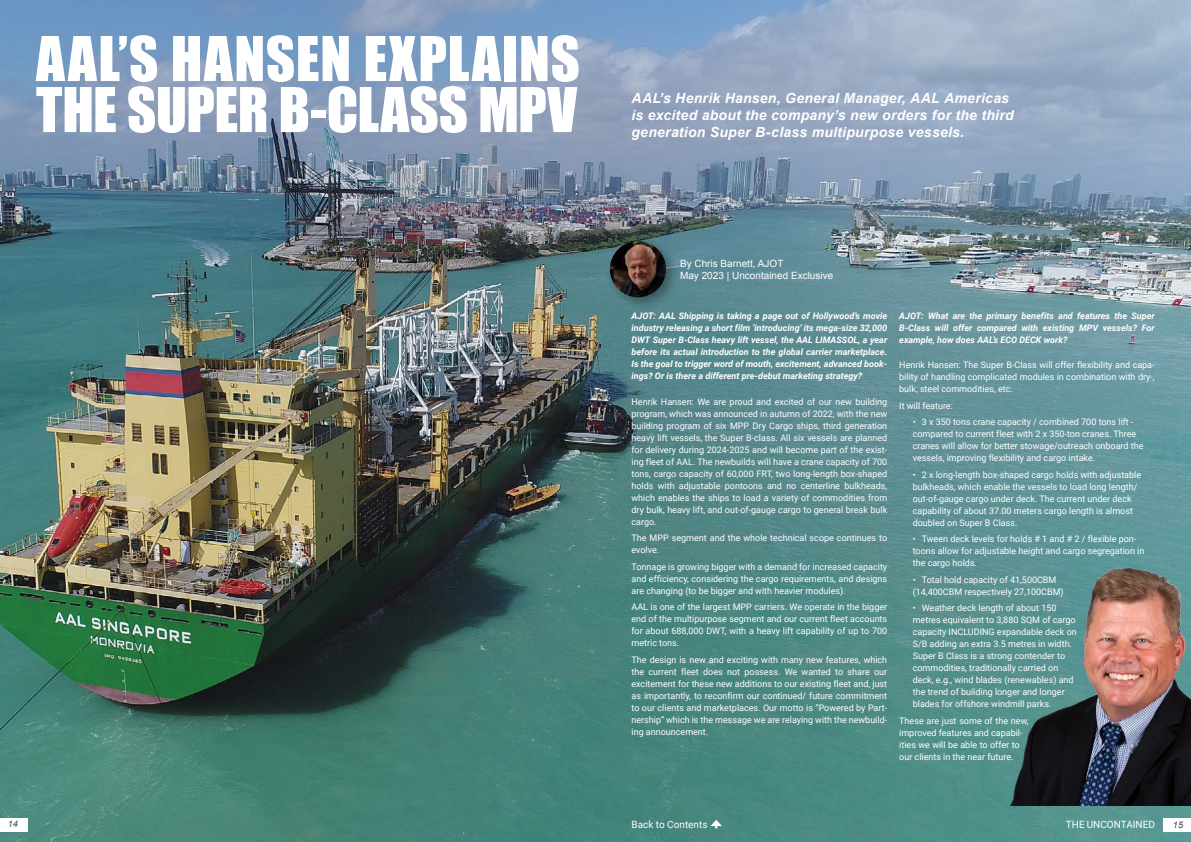
<style>
.page{position:relative;width:1191px;height:842px;background:#fff}
.page>*{position:absolute;margin:0;border:0;box-sizing:border-box;transform-origin:0 0}
.t1{font:57px/51px "Impact";letter-spacing:.01em;color:#fff}
.t2{font:italic 700 14px/16.8px "Arial";letter-spacing:.02em;color:#fff}
.t3{font:10px/12px "Arial";color:#fff}
.t4{font:10px "Roboto";color:#fff}
.t5{font:9px/12px "Roboto";color:#fff}
.t6{font:italic 700 9px/12px "Roboto";color:#fff;text-align:justify}
.t7{font:italic 9px "Arial";color:#414042}
</style>
<div class="page">
<img style="left:0;top:0;width:1191px;height:842px">
<div style="left:1164px;top:818px;width:27px;height:13px;background:#fff"></div>
<svg style="left:710px;top:820px;width:12px;height:8px"></svg>
<div style="left:0;top:818px;width:27px;height:13px;background:#fff"></div>
<div style="left:604px;top:236px;width:76px;height:75px;background:#000;opacity:.35"></div>
<img style="left:610px;top:241px;width:56px;height:56px;border-radius:28px">
<img style="left:995px;top:555px;width:196px;height:251px">
<h1 class="t1" style="left:36px;top:32px;width:545px">AAL’S HANSEN EXPLAINS<br>THE SUPER B-CLASS MPV</h1>
<h2 class="t2" style="left:631px;top:90px;width:384px">AAL’s Henrik Hansen, General Manager, AAL Americas is excited about the company’s new orders for the third generation Super B-class multipurpose vessels.</h2>
<p class="t3" style="left:680px;top:257px;width:155px">By Chris Barnett, AJOT<br>May 2023 | Uncontained Exclusive</p>
<p class="t6" style="left:631px;top:309px;width:257px">AJOT: AAL Shipping is taking a page out of Hollywood’s movie industry releasing a short film ‘introducing’ its mega-size 32,000<br>DWT Super B-Class heavy lift vessel, the AAL LIMASSOL, a year before its actual introduction to the global carrier marketplace.<br>Is the goal to trigger word of mouth, excitement, advanced book&shy;ings? Or is there a different pre-debut marketing strategy?</p>
<p class="t5" style="left:631px;top:395px;width:257px;text-align:justify">Henrik Hansen: We are proud and excited of our new building program, which was announced in autumn of 2022, with the new building program of six MPP Dry Cargo ships, third generation heavy lift vessels, the Super B-class. All six vessels are planned for delivery during 2024-2025 and will become part of the exist&shy;ing fleet of AAL. The newbuilds will have a crane capacity of 700 tons, cargo capacity of 60,000 FRT, two long-length box-shaped holds with adjustable pontoons and no centerline bulkheads, which enables the ships to load a variety of commodities from dry bulk, heavy lift, and out-of-gauge cargo to general break bulk cargo.</p>
<p class="t5" style="left:631px;top:531px;width:257px">The MPP segment and the whole technical scope continues to evolve.</p>
<p class="t5" style="left:631px;top:560px;width:257px;text-align:justify">Tonnage is growing bigger with a demand for increased capacity and efficiency, considering the cargo requirements, and designs are changing (to be bigger and with heavier modules).</p>
<p class="t5" style="left:631px;top:600px;width:257px;text-align:justify">AAL is one of the largest MPP carriers. We operate in the bigger end of the multipurpose segment and our current fleet accounts for about 688,000 DWT, with a heavy lift capability of up to 700 metric tons.</p>
<p class="t5" style="left:631px;top:653px;width:257px;text-align:justify">The design is new and exciting with many new features, which the current fleet does not possess. We wanted to share our excitement for these new additions to our existing fleet and, just as importantly, to reconfirm our continued/ future commitment to our clients and marketplaces. Our motto is “Powered by Part&shy;nership” which is the message we are relaying with the newbuild&shy;ing announcement.</p>
<p class="t6" style="left:899px;top:309px;width:257px">AJOT: What are the primary benefits and features the Super B-Class will offer compared with existing MPV vessels? For example, how does AAL’s ECO DECK work?</p>
<p class="t5" style="left:899px;top:359px;width:257px;text-align:justify">Henrik Hansen: The Super B-Class will offer flexibility and capa&shy;bility of handling complicated modules in combination with dry-, bulk, steel commodities, etc.</p>
<p class="t5" style="left:899px;top:399px;width:55px">It will feature:</p>
<p class="t5" style="left:912px;top:416px;width:232px">• 3 x 350 tons crane capacity / combined 700 tons lift - compared to current fleet with 2 x 350-ton cranes. Three cranes will allow for better stowage/outreach onboard the vessels, improving flexibility and cargo intake.</p>
<p class="t5" style="left:912px;top:468px;width:230px">• 2 x long-length box-shaped cargo holds with adjustable bulkheads, which enable the vessels to load long length/ out-of-gauge cargo under deck. The current under deck capability of about 37.00 meters cargo length is almost doubled on Super B Class.</p>
<p class="t5" style="left:912px;top:533px;width:233px">• Tween deck levels for holds # 1 and # 2 / flexible pon&shy;toons allow for adjustable height and cargo segregation in the cargo holds.</p>
<p class="t5" style="left:912px;top:573px;width:152px">• Total hold capacity of 41,500CBM (14,400CBM respectively 27,100CBM)</p>
<p class="t5" style="left:912px;top:602px;width:165px">• Weather deck length of about 150 metres equivalent to 3,880 SQM of cargo capacity INCLUDING expandable deck on S/B adding an extra 3.5 metres in width.<br>Super B Class is a strong contender to commodities, traditionally carried on deck, e.g., wind blades (renewables) and the trend of building longer and longer blades for offshore windmill parks.</p>
<p class="t5" style="left:899px;top:714px;width:131px">These are just some of the new, improved features and capabil&shy;ities we will be able to offer to our clients in the near future.</p>
<p class="t7" style="left:8px;top:818px;width:12px">14</p>
<p class="t4" style="left:631px;top:817px;width:78px">Back to Contents</p>
<p class="t4" style="left:1066px;top:817px;width:91px">THE UNCONTAINED</p>
<p class="t7" style="left:1173px;top:819px;width:12px">15</p>
</div>
